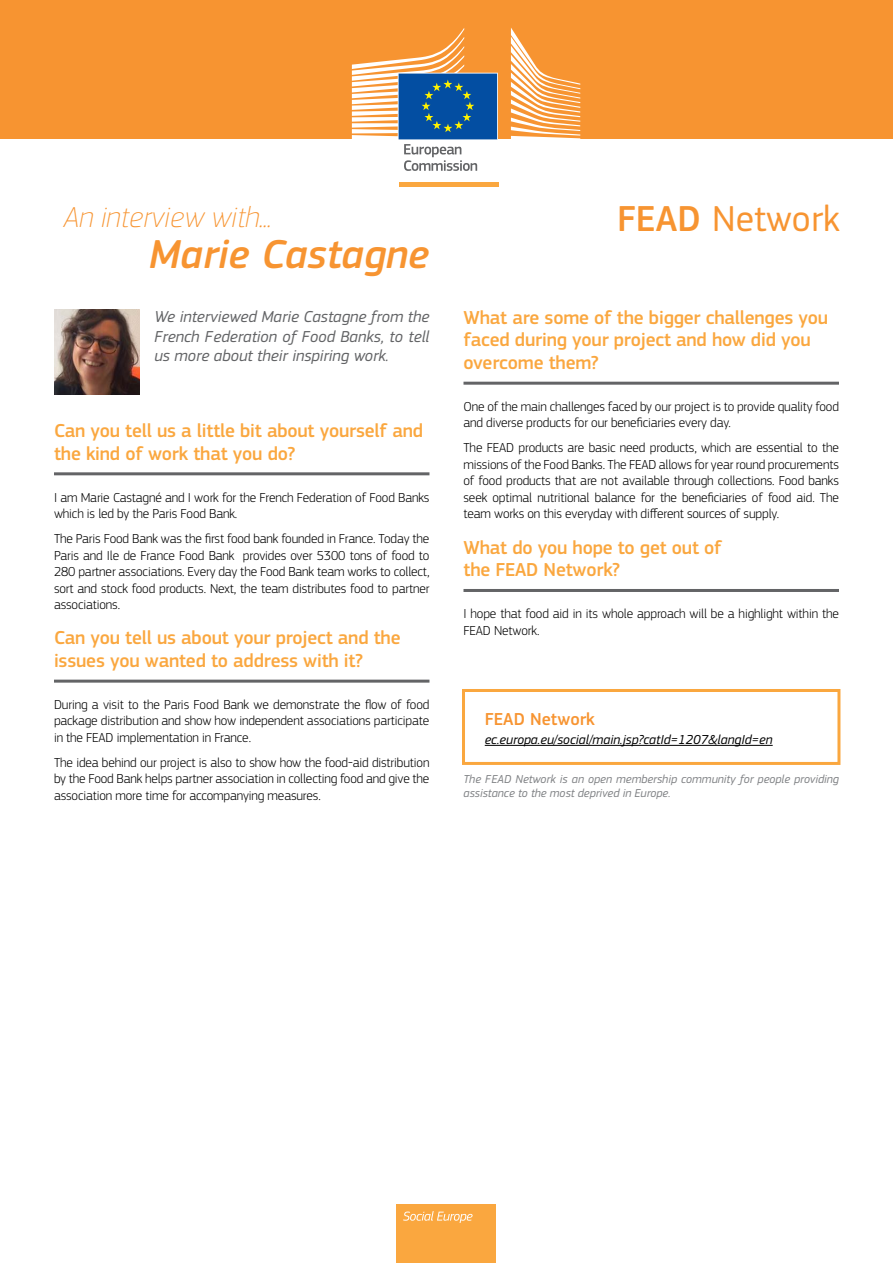
<style>
.page{position:relative;width:893px;height:1263px;background:#fff}
.page>*{position:absolute;margin:0;border:0;box-sizing:border-box;transform-origin:0 0}
.t1{font:italic 500 42px "EC Square Sans Pro";color:#f79431}
.FEAD_Net{font:37.5px "EC Square Sans Pro";color:#f79431}
.t2{font:italic 100 30px "EC Square Sans Pro";color:#f79431}
.Question{font:500 19.5px/22.5px "EC Square Sans Pro";letter-spacing:-.01em;color:#faa73f}
.t3{font:500 18px "EC Square Sans Pro";color:#f79431}
.t4{font:italic 16.5px/19.5px "EC Square Sans Pro";color:#636466;text-align:justify}
.Body_Text{font:300 13.5px/16.5px "EC Square Sans Pro";letter-spacing:-.01em;color:#000;text-align:justify}
.t5{font:italic 13.5px "EC Square Sans Pro";color:#000}
.Disclaimer{font:italic 12px/13.5px "EC Square Sans Pro";color:#808285}
.s1{font-weight:500}
</style>
<div class="page">
<hr style="left:54px;top:472px;width:375px;height:3px;background:#636466">
<hr style="left:54px;top:680px;width:375px;height:3px;background:#636466">
<img style="left:54px;top:309px;width:85px;height:85px">
<hr style="left:463px;top:382px;width:376px;height:3px;background:#636466">
<hr style="left:463px;top:589px;width:376px;height:3px;background:#636466">
<div style="left:462px;top:689px;width:378px;height:76px;border:3px solid #faa73f"></div>
<hr style="left:485px;top:745px;width:288px;height:1px;background:#000">
<div style="left:0;top:0;width:893px;height:139px;background:#f79431"></div>
<svg style="left:511px;top:28px;width:69px;height:111px"></svg>
<svg style="left:352px;top:28px;width:146px;height:143px"></svg>
<div style="left:399px;top:182px;width:99px;height:5px;background:#faa73f"></div>
<div style="left:397px;top:1204px;width:99px;height:59px;background:#faa73f"></div>
<svg style="left:403px;top:1211px;width:70px;height:12px"></svg>
<p class="t2" style="left:64px;top:199px;width:210px">An interview with...</p>
<p class="t1" style="left:149px;top:230px;width:282px">Marie Castagne</p>
<p class="t4" style="left:154px;top:307px;width:277px">We interviewed Marie Castagne from the French Federation of Food Banks, to tell us more about their inspiring work.</p>
<p class="Question" style="left:54px;top:420px;width:371px">Can you tell us a little bit about yourself and the kind of work that you do?</p>
<p class="Body_Text" style="left:54px;top:489px;width:377px">I am Marie Castagné and I work for the French Federation of Food Banks which is led by the Paris Food Bank.</p>
<p class="Body_Text" style="left:54px;top:530px;width:377px">The Paris Food Bank was the first food bank founded in France. Today the Paris and Ile de France Food Bank provides over 5300 tons of food to 280 partner associations. Every day the Food Bank team works to collect, sort and stock food products. Next, the team distributes food to partner associations.</p>
<p class="Question" style="left:54px;top:627px;width:348px">Can you tell us about your project and the issues you wanted to address with it?</p>
<p class="Body_Text" style="left:54px;top:696px;width:377px">During a visit to the Paris Food Bank we demonstrate the flow of food package distribution and show how independent associations participate in the FEAD implementation in France.</p>
<p class="Body_Text" style="left:54px;top:754px;width:377px">The idea behind our project is also to show how the food-aid distribution by the Food Bank helps partner association in collecting food and give the association more time for accompanying measures.</p>
<p class="FEAD_Net" style="left:617px;top:197px;width:224px"><span class="s1">FEAD</span> Network</p>
<p class="Question" style="left:463px;top:307px;width:366px">What are some of the bigger challenges you faced during your project and how did you overcome them?</p>
<p class="Body_Text" style="left:463px;top:398px;width:377px">One of the main challenges faced by our project is to provide quality food and diverse products for our beneficiaries every day.</p>
<p class="Body_Text" style="left:463px;top:440px;width:377px">The FEAD products are basic need products, which are essential to the missions of the Food Banks. The FEAD allows for year round procurements of food products that are not available through collections. Food banks seek optimal nutritional balance for the beneficiaries of food aid. The team works on this everyday with different sources of supply.</p>
<p class="Question" style="left:463px;top:536px;width:260px">What do you hope to get out of the FEAD Network?</p>
<p class="Body_Text" style="left:463px;top:605px;width:377px">I hope that food aid in its whole approach will be a highlight within the<br>FEAD Network.</p>
<p class="t3" style="left:485px;top:708px;width:112px">FEAD Network</p>
<p class="t5" style="left:485px;top:732px;width:289px">ec.europa.eu/social/main.jsp?catId=1207&amp;langId=en</p>
<p class="Disclaimer" style="left:463px;top:772px;width:377px">The FEAD Network is an open membership community for people providing assistance to the most deprived in Europe.</p>
</div>
